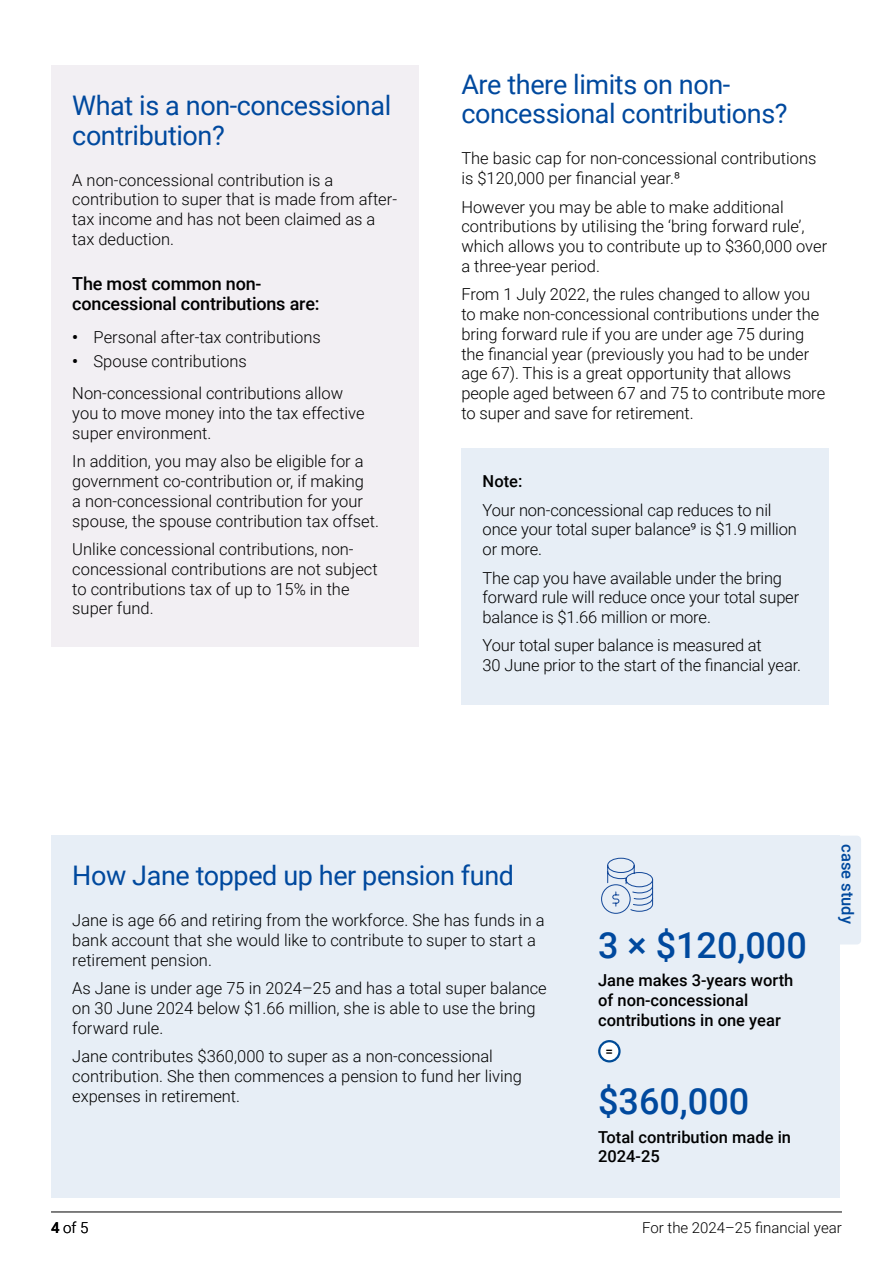
<style>
.page{position:relative;width:893px;height:1263px;background:#fff}
.page>*{position:absolute;margin:0;border:0;box-sizing:border-box;transform-origin:0 0}
.CFS_01_Body_Inline_Graphic_2024{font:500 36px "Roboto";color:#00499e}
.CFS_02_Subhead_1{font:27px/29.7px "Roboto";letter-spacing:-.015em;color:#00499e}
.CFS_02_Subhead_3{font:500 18px/19.8px "Roboto";letter-spacing:-.01em;color:#000}
.CFS_01_Body{font:300 16.5px/19.8px "Roboto";color:#000}
.CFS_01_Body-2{font:500 16.5px/19.8px "Roboto";color:#000}
.CFS_01_List_Bullet_1{font:300 16.5px "Roboto";color:#000}
.CFS_02_Subhead_4{font:500 16.5px "Roboto";color:#00499e}
.t1{font:300 15px "Roboto";color:#000}
.CFS_01_Body-3{font:500 13.5px "Roboto";color:#000}
.s1{font-weight:700}
.s2{font-weight:500}
</style>
<div class="page">
<hr style="left:51px;top:1212px;width:791px;height:1px;background:#000">
<div style="left:51px;top:65px;width:368px;height:581px;background:#f2eff3"></div>
<div style="left:461px;top:449px;width:368px;height:256px;background:#e7eef6"></div>
<div style="left:51px;top:836px;width:789px;height:362px;background:#e7eef6"></div>
<svg style="left:601px;top:857px;width:53px;height:57px"></svg>
<svg style="left:599px;top:1041px;width:20px;height:20px"></svg>
<div style="left:598px;top:1040px;width:23px;height:22px;border:2px solid #004b97;border-radius:50%"></div>
<div style="left:840px;top:836px;width:21px;height:108px;background:#e7eef6"></div>
<h2 class="CFS_02_Subhead_1" style="left:72px;top:89px;width:320px">What is a non-concessional contribution?</h2>
<p class="CFS_01_Body" style="left:72px;top:169px;width:326px">A non-concessional contribution is a contribution to super that is made from after&shy;tax income and has not been claimed as a tax deduction.</p>
<h4 class="CFS_02_Subhead_3" style="left:72px;top:273px;width:249px">The most common non&shy;concessional contributions are:</h4>
<p class="CFS_01_List_Bullet_1" style="left:72px;top:325px;width:250px"><span class="s1">•</span> Personal after-tax contributions</p>
<p class="CFS_01_List_Bullet_1" style="left:72px;top:349px;width:176px"><span class="s1">•</span> Spouse contributions</p>
<p class="CFS_01_Body" style="left:72px;top:383px;width:294px">Non-concessional contributions allow you to move money into the tax effective super environment.</p>
<p class="CFS_01_Body" style="left:72px;top:451px;width:308px">In addition, you may also be eligible for a government co-contribution or, if making<br>a non-concessional contribution for your spouse, the spouse contribution tax offset.</p>
<p class="CFS_01_Body" style="left:72px;top:539px;width:307px">Unlike concessional contributions, non&shy;concessional contributions are not subject to contributions tax of up to 15% in the super fund.</p>
<h2 class="CFS_02_Subhead_1" style="left:461px;top:68px;width:328px">Are there limits on non&shy;concessional contributions?</h2>
<p class="CFS_01_Body" style="left:461px;top:148px;width:357px">The basic cap for non-concessional contributions is $120,000 per financial year.8</p>
<p class="CFS_01_Body" style="left:461px;top:196px;width:367px">However you may be able to make additional contributions by utilising the ‘bring forward rule’, which allows you to contribute up to $360,000 over a three-year period.</p>
<p class="CFS_01_Body" style="left:461px;top:284px;width:365px">From 1 July 2022, the rules changed to allow you to make non-concessional contributions under the bring forward rule if you are under age 75 during the financial year (previously you had to be under age 67). This is a great opportunity that allows people aged between 67 and 75 to contribute more to super and save for retirement.</p>
<p class="CFS_01_Body-2" style="left:483px;top:471px;width:41px">Note:</p>
<p class="CFS_01_Body" style="left:483px;top:499px;width:316px">Your non-concessional cap reduces to nil once your total super balance9 is $1.9 million or more.</p>
<p class="CFS_01_Body" style="left:483px;top:567px;width:318px">The cap you have available under the bring forward rule will reduce once your total super balance is $1.66 million or more.</p>
<p class="CFS_01_Body" style="left:483px;top:635px;width:320px">Your total super balance is measured at<br>30 June prior to the start of the financial year.</p>
<h2 class="CFS_02_Subhead_1" style="left:72px;top:860px;width:443px">How Jane topped up her pension fund</h2>
<p class="CFS_01_Body" style="left:72px;top:910px;width:474px">Jane is age 66 and retiring from the workforce. She has funds in a bank account that she would like to contribute to super to start a retirement pension.</p>
<p class="CFS_01_Body" style="left:72px;top:978px;width:476px">As Jane is under age 75 in 2024–25 and has a total super balance on 30 June 2024 below $1.66 million, she is able to use the bring forward rule.</p>
<p class="CFS_01_Body" style="left:72px;top:1046px;width:451px">Jane contributes $360,000 to super as a non-concessional contribution. She then commences a pension to fund her living expenses in retirement.</p>
<p class="CFS_01_Body_Inline_Graphic_2024" style="left:598px;top:920px;width:210px">3 × $120,000</p>
<p class="CFS_01_Body-2" style="left:598px;top:970px;width:197px">Jane makes 3-years worth of non-concessional contributions in one year</p>
<p class="CFS_01_Body-3" style="left:605px;top:1042px;width:9px">=</p>
<p class="CFS_01_Body_Inline_Graphic_2024" style="left:598px;top:1076px;width:153px">$360,000</p>
<p class="CFS_01_Body-2" style="left:598px;top:1126px;width:194px">Total contribution made in<br>2024-25</p>
<h5 class="CFS_02_Subhead_4" style="left:859px;top:844px;width:81px;rotate:90deg">case study</h5>
<p class="t1" style="left:51px;top:1217px;width:39px"><span class="s2">4</span>of 5</p>
<p class="t1" style="left:642px;top:1217px;width:201px">For the 2024–25 financial year</p>
</div>
